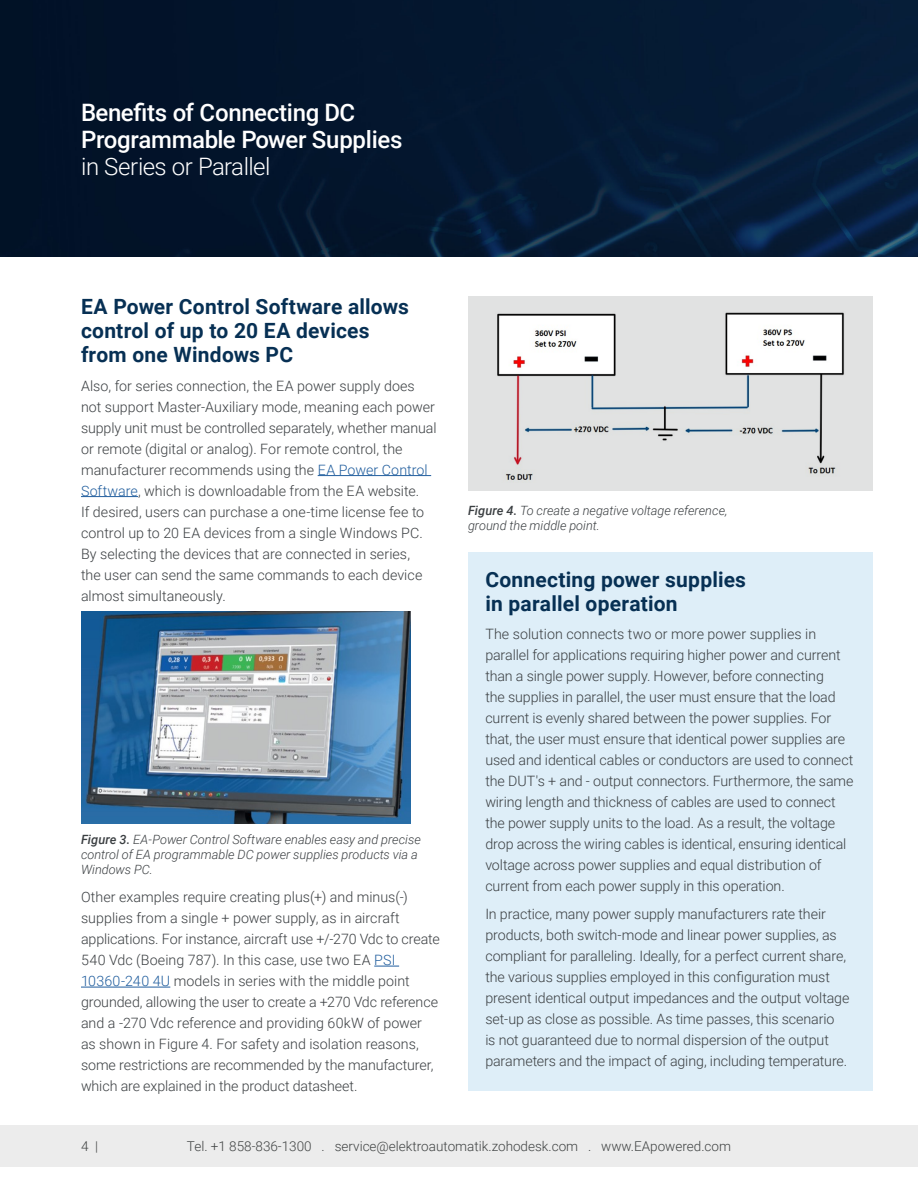
<style>
.page{position:relative;width:918px;height:1188px;background:#fff}
.page>*{position:absolute;margin:0;border:0;box-sizing:border-box;transform-origin:0 0}
.t1{font:500 24px/27px "Roboto";letter-spacing:-.01em;color:#fff}
.t2{font:700 21px/24px "Roboto";letter-spacing:.01em;color:#073054}
.t3{font:300 14.25px/21px "Roboto";letter-spacing:-.005em;color:#3b3f42}
.t4{font:300 13.5px "Roboto";color:#404343}
.t5{font:italic 300 12.75px/15px "Roboto";color:#3b3f42}
.s1{font-weight:300}
.s2{color:#215e9e}
.s3{font-weight:500}
</style>
<div class="page">
<div style="left:0;top:1125px;width:918px;height:41px;background:#ececec"></div>
<div style="left:468px;top:552px;width:405px;height:539px;background:#deeef8"></div>
<img style="left:0;top:0;width:918px;height:256px">
<hr style="left:318px;top:475px;width:113px;height:1px;background:#215e9e">
<hr style="left:81px;top:496px;width:57px;height:1px;background:#215e9e">
<svg style="left:374px;top:966px;width:25px;height:1px"></svg>
<hr style="left:81px;top:987px;width:89px;height:1px;background:#215e9e">
<img style="left:81px;top:611px;width:329px;height:213px">
<div style="left:468px;top:296px;width:405px;height:195px;background:#e1e2e2"></div>
<img style="left:497px;top:312px;width:347px;height:168px">
<p class="t1" style="left:81px;top:98px;width:323px">Benefits of Connecting DC<br>Programmable Power Supplies <span class="s1">in Series or Parallel</span></p>
<h2 class="t2" style="left:81px;top:294px;width:329px">EA Power Control Software allows control of up to 20 EA devices from one Windows PC</h2>
<p class="t3" style="left:81px;top:374px;width:357px">Also, for series connection, the EA power supply does not support Master-Auxiliary mode, meaning each power supply unit must be controlled separately, whether manual or remote (digital or analog). For remote control, the manufacturer recommends using the <span class="s2">EA Power Control Software</span>, which is downloadable from the EA website.<br>If desired, users can purchase a one-time license fee to control up to 20 EA devices from a single Windows PC.<br>By selecting the devices that are connected in series,<br>the user can send the same commands to each device almost simultaneously.</p>
<p class="t5" style="left:81px;top:832px;width:341px"><span class="s3">Figure 3.</span> EA-Power Control Software enables easy and precise control of EA programmable DC power supplies products via a<br>Windows PC.</p>
<p class="t3" style="left:81px;top:886px;width:360px">Other examples require creating plus(+) and minus(-) supplies from a single + power supply, as in aircraft applications. For instance, aircraft use +/-270 Vdc to create 540 Vdc (Boeing 787). In this case, use two EA <span class="s2">PSI 10360-240 4U</span> models in series with the middle point grounded, allowing the user to create a +270 Vdc reference and a -270 Vdc reference and providing 60kW of power as shown in Figure 4. For safety and isolation reasons, some restrictions are recommended by the manufacturer, which are explained in the product datasheet.</p>
<p class="t5" style="left:468px;top:502px;width:261px"><span class="s3">Figure 4.</span> To create a negative voltage reference, ground the middle point.</p>
<h2 class="t2" style="left:485px;top:566px;width:262px">Connecting power supplies in parallel operation</h2>
<p class="t3" style="left:485px;top:623px;width:370px">The solution connects two or more power supplies in parallel for applications requiring higher power and current than a single power supply. However, before connecting<br>the supplies in parallel, the user must ensure that the load current is evenly shared between the power supplies. For that, the user must ensure that identical power supplies are used and identical cables or conductors are used to connect the DUT's + and - output connectors. Furthermore, the same wiring length and thickness of cables are used to connect the power supply units to the load. As a result, the voltage drop across the wiring cables is identical, ensuring identical voltage across power supplies and equal distribution of current from each power supply in this operation.</p>
<p class="t3" style="left:485px;top:903px;width:366px">In practice, many power supply manufacturers rate their products, both switch-mode and linear power supplies, as compliant for paralleling. Ideally, for a perfect current share, the various supplies employed in this configuration must present identical output impedances and the output voltage set-up as close as possible. As time passes, this scenario<br>is not guaranteed due to normal dispersion of the output parameters and the impact of aging, including temperature.</p>
<p class="t4" style="left:81px;top:1137px;width:19px">4 |</p>
<p class="t4" style="left:187px;top:1137px;width:546px">Tel. +1 858-836-1300 . service@elektroautomatik.zohodesk.com . www.EApowered.com</p>
</div>
